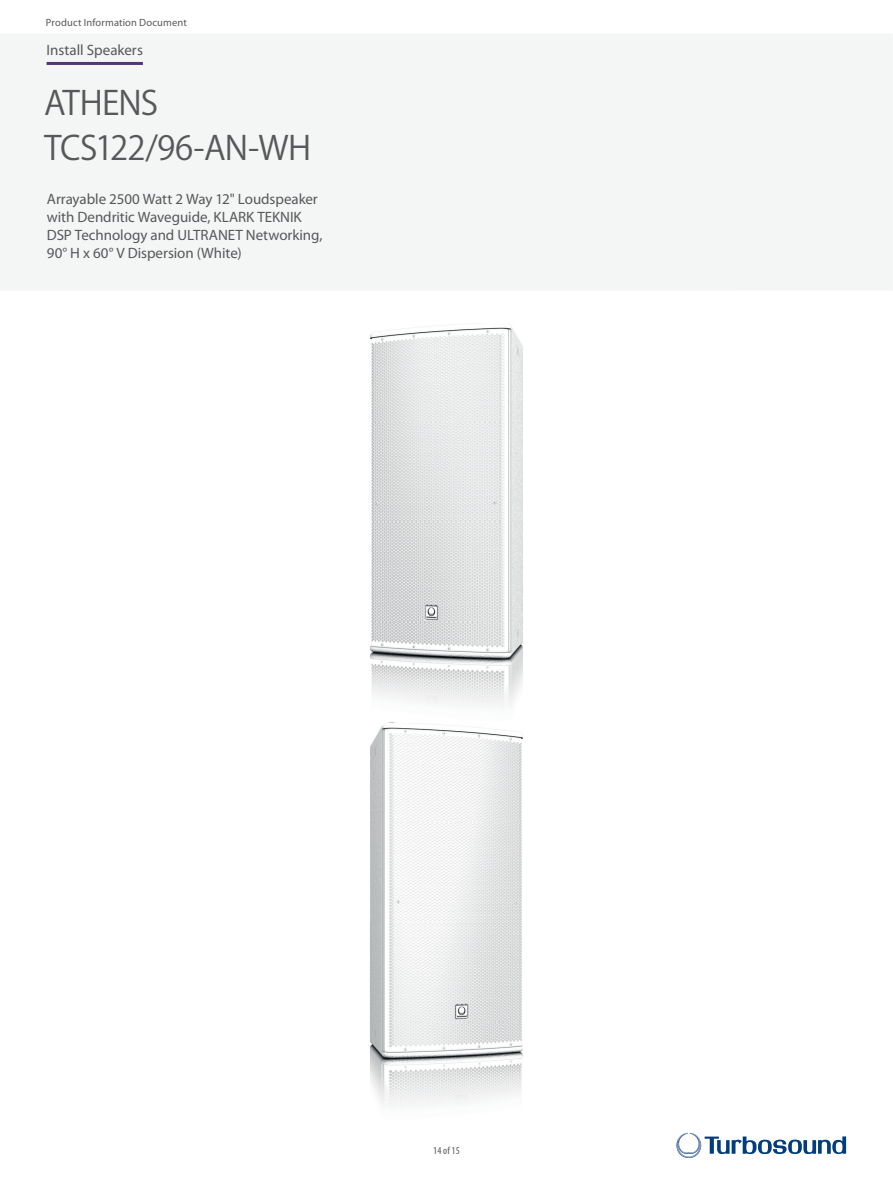
<style>
.page{position:relative;width:893px;height:1188px;background:#fff}
.page>*{position:absolute;margin:0;border:0;box-sizing:border-box;transform-origin:0 0}
.t1{font:33px/44.8px "Koz Go Pro Regular 90 pv RKSJ H";letter-spacing:-.025em;color:#57585a}
.t2{font:15px/18px "Myriad Pro";letter-spacing:-.005em;color:#57585a}
.t3{font:10.5px "Myriad Pro";letter-spacing:.015em;color:#57585a}
.t4{font:condensed 10.5px "Myriad Pro";color:#57585a}
</style>
<div class="page">
<svg style="left:676px;top:1133px;width:170px;height:25px"></svg>
<hr style="left:47px;top:62px;width:96px;height:3px;background:#533676">
<img style="left:370px;top:323px;width:153px;height:784px">
<img style="left:370px;top:723px;width:153px;height:1px">
<p class="t3" style="left:46px;top:18px;width:142px">Product Information Document</p>
<p class="t2" style="left:47px;top:42px;width:98px">Install Speakers</p>
<h1 class="t1" style="left:44px;top:85px;width:269px">ATHENS<br>TCS122/96-AN-WH</h1>
<p class="t2" style="left:47px;top:191px;width:277px">Arrayable 2500 Watt 2 Way 12" Loudspeaker with Dendritic Waveguide, KLARK TEKNIK DSP Technology and ULTRANET Networking, 90° H x 60° V Dispersion (White)</p>
<p class="t4" style="left:433px;top:1147px;width:28px">14 of 15</p>
</div>
